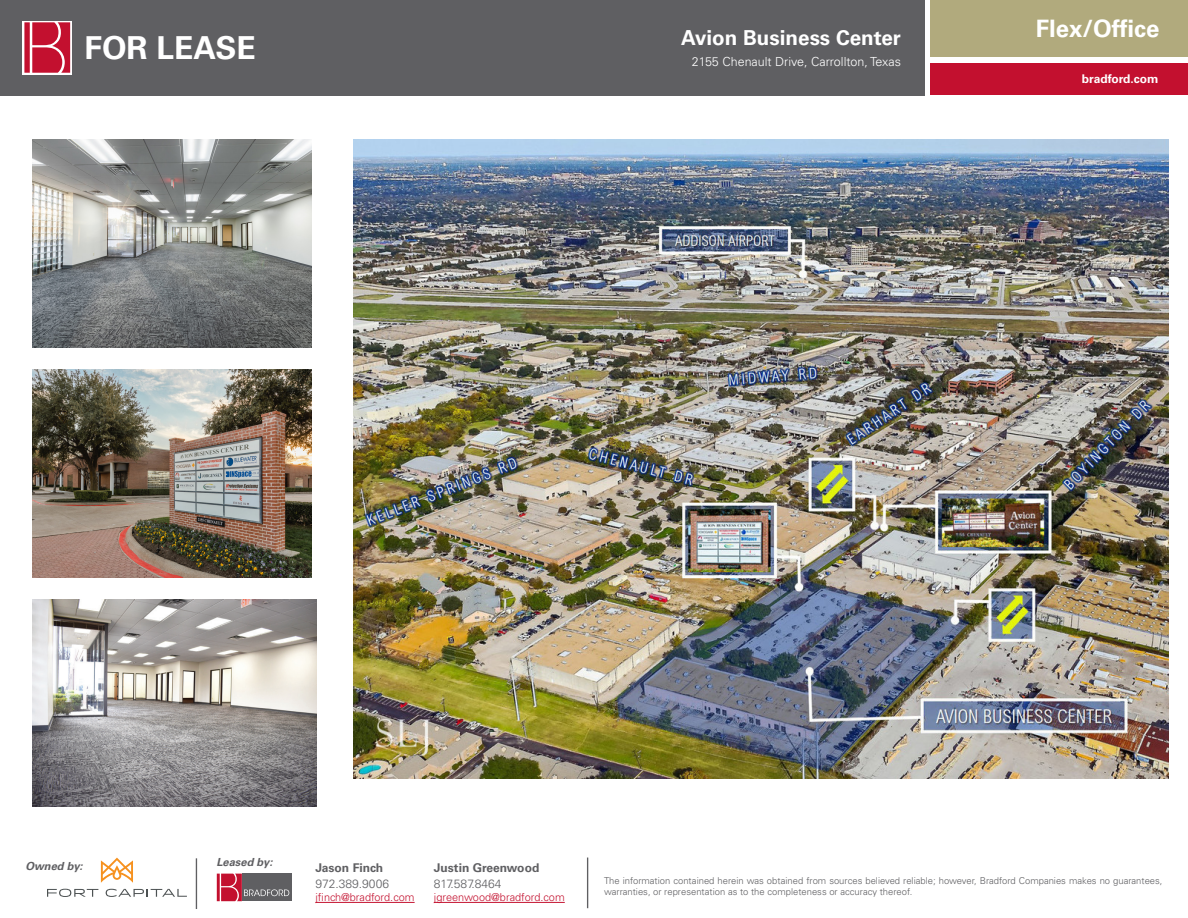
<style>
.page{position:relative;width:1188px;height:918px;background:#fff}
.page>*{position:absolute;margin:0;border:0;box-sizing:border-box;transform-origin:0 0}
.t1{font:700 31.65px "Univers LT Std";color:#fff}
.t2{font:700 24px "Univers LT Std";color:#fff}
.t3{font:700 20.7px "Univers LT Std";color:#fff}
.t4{font:300 12.45px "Univers LT Std";color:#fff}
.t5{font:700 12px "Univers LT Std";color:#5f5f62}
.t6{font:300 12px "Univers LT Std";color:#5f5f62}
.t7{font:700 12px "Univers LT Std";color:#fff}
.t8{font:italic 700 11.1px "Univers LT Std";color:#5f5f62}
.t9{font:300 10.95px "Univers LT Std";color:#c41230}
.t10{font:300 9.45px/10.8px "Univers LT Std";color:#5f5f62}
</style>
<div class="page">
<div style="left:931px;top:63px;width:257px;height:32px;background:#c3102f"></div>
<div style="left:0;top:0;width:925px;height:95px;background:#5f5f62"></div>
<div style="left:23px;top:21px;width:49px;height:53px;background:linear-gradient(to bottom,#fff,#fff)"></div>
<svg style="left:32px;top:22px;width:38px;height:51px;background:#c92b47"></svg>
<div style="left:24px;top:22px;width:6px;height:51px;background:#c3102f"></div>
<div style="left:931px;top:0;width:257px;height:56px;background:#b1aa7d"></div>
<img style="left:354px;top:140px;width:814px;height:638px">
<img style="left:33px;top:599px;width:284px;height:208px">
<img style="left:33px;top:140px;width:279px;height:207px">
<img style="left:33px;top:369px;width:279px;height:208px">
<hr style="left:587px;top:858px;width:1px;height:50px;background:#5f5f62">
<hr style="left:196px;top:858px;width:1px;height:51px;background:#5f5f62">
<hr style="left:217px;top:874px;width:3px;height:27px;background:#c3102f">
<div style="left:242px;top:874px;width:50px;height:27px;background:#5f5f62"></div>
<svg style="left:221px;top:874px;width:68px;height:27px"></svg>
<hr style="left:315px;top:902px;width:100px;height:1px;background:#c41230">
<svg style="left:101px;top:858px;width:32px;height:25px"></svg>
<svg style="left:47px;top:889px;width:51px;height:8px"></svg>
<svg style="left:106px;top:889px;width:81px;height:8px"></svg>
<hr style="left:434px;top:902px;width:131px;height:1px;background:#c41230">
<p class="t1" style="left:84px;top:30px;width:173px">FOR LEASE</p>
<p class="t3" style="left:681px;top:26px;width:221px">Avion Business Center</p>
<p class="t4" style="left:692px;top:54px;width:211px">2155 Chenault Drive, Carrollton, Texas</p>
<p class="t2" style="left:1036px;top:14px;width:125px">Flex/Office</p>
<p class="t7" style="left:1082px;top:72px;width:78px">bradford.com</p>
<p class="t8" style="left:25px;top:859px;width:59px">Owned by:</p>
<p class="t8" style="left:216px;top:856px;width:58px">Leased by:</p>
<p class="t5" style="left:315px;top:861px;width:69px">Jason Finch</p>
<p class="t6" style="left:315px;top:877px;width:75px">972.389.9006</p>
<p class="t9" style="left:315px;top:891px;width:101px">jfinch@bradford.com</p>
<p class="t5" style="left:434px;top:861px;width:107px">Justin Greenwood</p>
<p class="t6" style="left:434px;top:877px;width:69px">817.587.8464</p>
<p class="t9" style="left:434px;top:891px;width:132px">jgreenwood@bradford.com</p>
<p class="t10" style="left:604px;top:876px;width:560px">The information contained herein was obtained from sources believed reliable; however, Bradford Companies makes no guarantees, warranties, or representation as to the completeness or accuracy thereof.</p>
</div>
